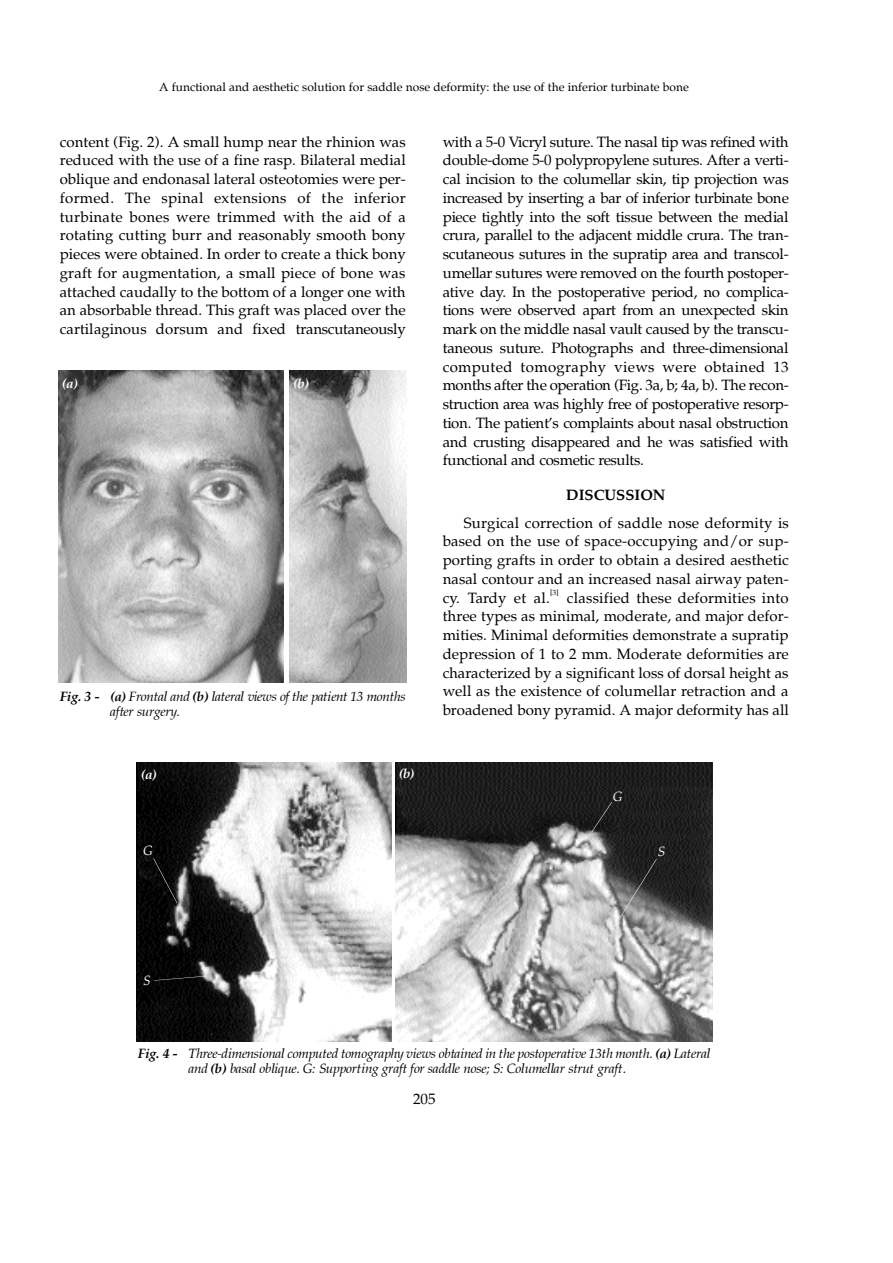
<style>
.page{position:relative;width:893px;height:1263px;background:#fff}
.page>*{position:absolute;margin:0;border:0;box-sizing:border-box;transform-origin:0 0}
.t1{font:15px/18.8px "Palatino Turk";color:#000;text-align:justify}
.t2{font:15px "Palatino Turk B";color:#000}
.t3{font:13.5px/14.7px "Palatino Turk I";letter-spacing:-.02em;color:#000}
.t4{font:13.5px "Palatino Turk BI";color:#fff}
.t5{font:13.5px "Palatino Turk I";color:#fff}
.t6{font:12px "Palatino Turk";color:#000}
.t7{font:7.5px "Palatino Turk";color:#000}
.s1{font-family:"Palatino Turk BI"}
</style>
<div class="page">
<img style="left:58px;top:371px;width:226px;height:312px">
<img style="left:290px;top:371px;width:116px;height:312px">
<img style="left:136px;top:762px;width:256px;height:280px">
<img style="left:396px;top:762px;width:316px;height:280px">
<svg style="left:153px;top:858px;width:24px;height:45px"></svg>
<svg style="left:591px;top:802px;width:21px;height:30px"></svg>
<svg style="left:620px;top:859px;width:36px;height:58px;background:#555"></svg>
<svg style="left:154px;top:976px;width:52px;height:5px"></svg>
<p class="t6" style="left:159px;top:80px;width:531px">A functional and aesthetic solution for saddle nose deformity: the use of the inferior turbinate bone</p>
<p class="t1" style="left:60px;top:133px;width:347px">content (Fig. 2). A small hump near the rhinion was reduced with the use of a fine rasp. Bilateral medial oblique and endonasal lateral osteotomies were per&shy;formed. The spinal extensions of the inferior turbinate bones were trimmed with the aid of a rotating cutting burr and reasonably smooth bony pieces were obtained. In order to create a thick bony graft for augmentation, a small piece of bone was attached caudally to the bottom of a longer one with an absorbable thread. This graft was placed over the cartilaginous dorsum and fixed tra n s c u ta n e o u s ly</p>
<p class="t1" style="left:442px;top:133px;width:348px">with a 5-0 Vicryl suture. The nasal tip was refined with double-dome 5-0 polypropylene sutures. After a verti&shy;cal incision to the columellar skin, tip projection was in c reased by inserting a bar of inferior turbinate bone piece tightly into the soft tissue between the medial c rura, parallel to the adjacent middle crura. The tran&shy;scutaneous sutures in the supratip area and transcol&shy;umellar sutures were removed on the fourth postoper&shy;ative day. In the postoperative period, no complica&shy;tions were observed apart from an unexpected skin mark on the middle nasal vault caused by the transcu&shy;taneous suture. Photographs and thre e -d im e n s io n a l computed tomography views were obtained 13 months after the operation (Fig. 3a, b; 4a, b). The re c o n&shy;s truction area was highly free of postoperative re s o r p&shy;tion. The patient’s complaints about nasal obstru c tio n and crusting disappeared and he was satisfied with functional and cosmetic re s u lts .</p>
<p class="t2" style="left:566px;top:486px;width:101px">DISCUSSION</p>
<p class="t1" style="left:442px;top:514px;width:348px;text-indent:21px">Surgical correction of saddle nose deformity is based on the use of space-occupying and/or sup&shy;porting grafts in order to obtain a desired aesthetic nasal contour and an increased nasal airway paten&shy;cy. Tardy et al.</p>
<p class="t4" style="left:62px;top:375px;width:18px">(a )</p>
<p class="t4" style="left:293px;top:375px;width:17px">(b )</p>
<p class="t7" style="left:550px;top:588px;width:10px">[3]</p>
<p class="t1" style="left:442px;top:589px;width:347px;text-indent:124px">classified these deformities into three types as minimal, moderate, and major defor&shy;mities. Minimal deformities demonstrate a supratip depression of 1 to 2 mm. Moderate deformities are characterized by a significant loss of dorsal height as well as the existence of columellar retraction and a broadened bony pyramid. A major deformity has all</p>
<p class="t3" style="left:110px;top:690px;width:297px;text-indent:-50px"><span class="s1">Fig. 3 - (a )</span> F rontal and <span class="s1">(b )</span> lateral views of the patient 13 months after surg e r y.</p>
<p class="t4" style="left:141px;top:767px;width:18px">(a )</p>
<p class="t4" style="left:399px;top:765px;width:17px">(b )</p>
<p class="t5" style="left:143px;top:843px;width:11px">G</p>
<p class="t5" style="left:143px;top:973px;width:9px">S</p>
<p class="t5" style="left:612px;top:788px;width:11px">G</p>
<p class="t5" style="left:657px;top:843px;width:9px">S</p>
<p class="t3" style="left:188px;top:1047px;width:523px;line-height:15.1px;text-indent:-50px"><span class="s1">Fig. 4 -</span> T h ree-dimensional computed tomography views obtained in the postoperative 13th month. <span class="s1">(a )</span> L a te r a l and <span class="s1">(b )</span> basal oblique. G: Supporting graft for saddle nose; S: Columellar strut graft.</p>
<p class="t1" style="left:413px;top:1091px;width:24px">205</p>
</div>
